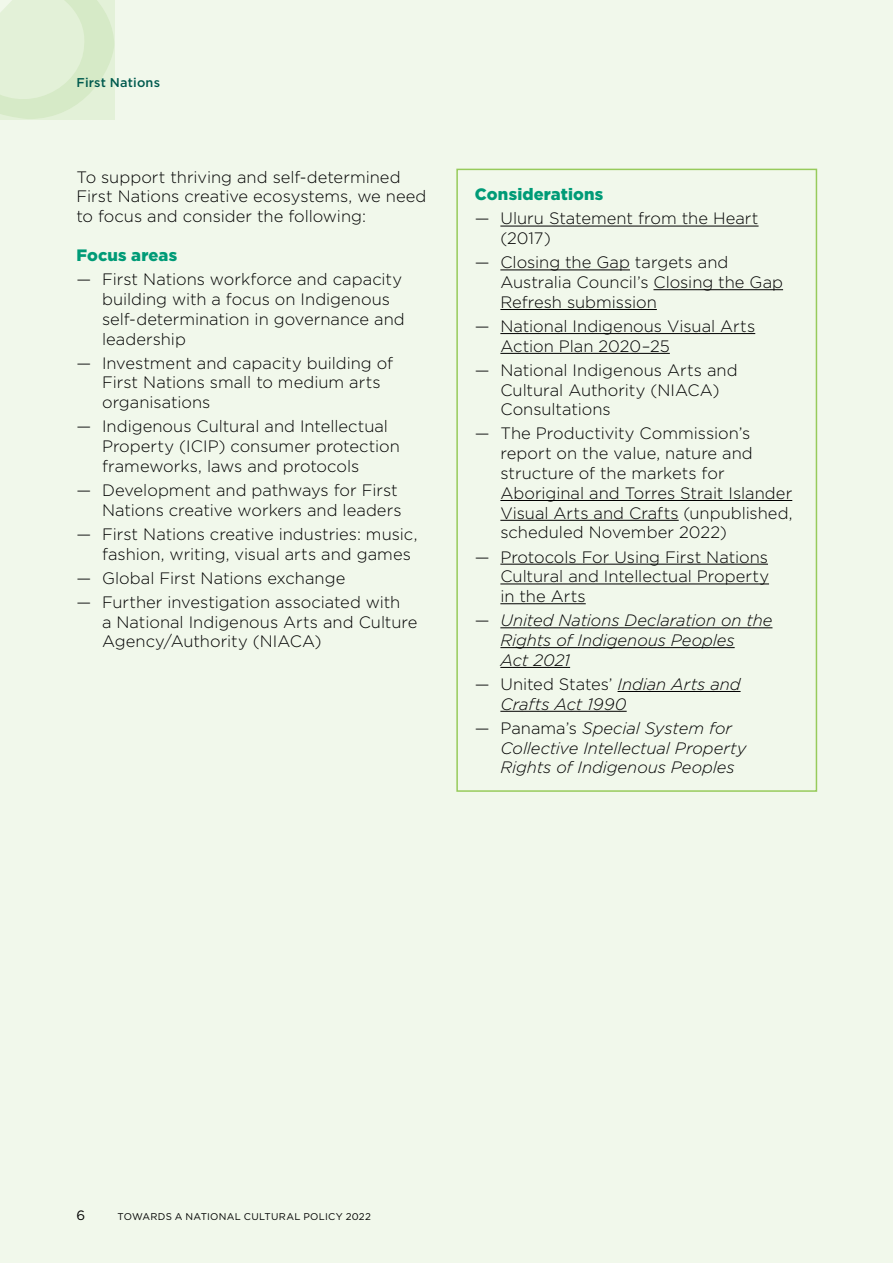
<style>
.page{position:relative;width:893px;height:1263px;background:#f1f8eb}
.page>*{position:absolute;margin:0;border:0;box-sizing:border-box;transform-origin:0 0}
.t1{font:300 16.5px/19.8px "Gotham";color:#000}
.t2{font:italic 300 16.5px/19.8px "Gotham";letter-spacing:-.005em;color:#000}
.t3{font:900 16.5px "Gotham";letter-spacing:.01em;color:#009b77}
.t4{font:13.5px "Gotham";color:#000}
.t5{font:500 12.75px "Gotham";letter-spacing:.015em;color:#005a4e}
.t6{font:9.75px "Gotham";letter-spacing:.03em;color:#000}
.s1{font-style:normal}
</style>
<div class="page">
<hr style="left:500px;top:226px;width:259px;height:1px;background:#000">
<hr style="left:500px;top:269px;width:130px;height:1px;background:#000">
<hr style="left:653px;top:289px;width:130px;height:1px;background:#000">
<hr style="left:500px;top:309px;width:157px;height:1px;background:#000">
<hr style="left:500px;top:333px;width:255px;height:1px;background:#000">
<hr style="left:500px;top:353px;width:170px;height:1px;background:#000">
<hr style="left:500px;top:500px;width:292px;height:1px;background:#000">
<hr style="left:500px;top:520px;width:179px;height:1px;background:#000">
<hr style="left:500px;top:564px;width:268px;height:1px;background:#000">
<hr style="left:500px;top:583px;width:269px;height:1px;background:#000">
<hr style="left:500px;top:603px;width:86px;height:1px;background:#000">
<hr style="left:500px;top:627px;width:272px;height:1px;background:#000">
<hr style="left:500px;top:647px;width:235px;height:1px;background:#000">
<hr style="left:500px;top:667px;width:70px;height:1px;background:#000">
<hr style="left:618px;top:691px;width:123px;height:1px;background:#000">
<hr style="left:500px;top:711px;width:127px;height:1px;background:#000">
<div style="left:456px;top:169px;width:361px;height:623px;border:2px solid #97cb5b"></div>
<svg style="left:0;top:0;width:114px;height:120px;background:#deeed2"></svg>
<p class="t5" style="left:77px;top:74px;width:85px">First Nations</p>
<p class="t1" style="left:77px;top:166px;width:351px">To support thriving and self-determined<br>First Nations creative ecosystems, we need to focus and consider the following:</p>
<p class="t3" style="left:77px;top:244px;width:102px">Focus areas</p>
<p class="t1" style="left:102px;top:269px;width:304px;text-indent:-26px">— First Nations workforce and capacity building with a focus on Indigenous self-determination in governance and leadership</p>
<p class="t1" style="left:102px;top:352px;width:293px;text-indent:-26px">— Investment and capacity building of<br>First Nations small to medium arts organisations</p>
<p class="t1" style="left:102px;top:416px;width:299px;text-indent:-26px">— Indigenous Cultural and Intellectual<br>Property (ICIP) consumer protection frameworks, laws and protocols</p>
<p class="t1" style="left:77px;top:480px;width:326px;text-align:right">— Development and pathways for First<br>Nations creative workers and leaders</p>
<p class="t1" style="left:102px;top:524px;width:317px;text-indent:-26px">— First Nations creative industries: music, fashion, writing, visual arts and games</p>
<p class="t1" style="left:77px;top:567px;width:270px">— Global First Nations exchange</p>
<p class="t1" style="left:102px;top:592px;width:317px;text-indent:-26px">— Further investigation associated with<br>a National Indigenous Arts and Culture<br>Agency/Authority (NIACA)</p>
<p class="t3" style="left:475px;top:183px;width:130px">Considerations</p>
<p class="t1" style="left:500px;top:208px;width:260px;text-indent:-26px">— Uluru Statement from the Heart (2017)</p>
<p class="t1" style="left:500px;top:252px;width:284px;text-indent:-26px">— Closing the Gap targets and<br>Australia Council’s Closing the Gap<br>Refresh submission</p>
<p class="t1" style="left:500px;top:316px;width:256px;text-indent:-26px">— National Indigenous Visual Arts<br>Action Plan 2020–25</p>
<p class="t1" style="left:500px;top:360px;width:239px;text-indent:-26px">— National Indigenous Arts and<br>Cultural Authority (NIACA)<br>Consultations</p>
<p class="t1" style="left:500px;top:423px;width:294px;text-indent:-26px">— The Productivity Commission’s report on the value, nature and structure of the markets for<br>Aboriginal and Torres Strait Islander<br>Visual Arts and Crafts (unpublished, scheduled November 2022)</p>
<p class="t1" style="left:500px;top:546px;width:270px;text-align:justify;text-indent:-26px">— Protocols For Using First Nations Cultural and Intellectual Property in the Arts</p>
<p class="t2" style="left:500px;top:610px;width:274px;text-indent:-26px"><span class="s1">—</span> United Nations Declaration on the<br>Rights of Indigenous Peoples<br>Act 2021</p>
<p class="t2" style="left:500px;top:674px;width:242px;text-indent:-26px"><span class="s1">— United States’</span> Indian Arts and<br>Crafts Act 1990</p>
<p class="t2" style="left:500px;top:717px;width:248px;text-indent:-26px"><span class="s1">— Panama’s</span> Special System for<br>Collective Intellectual Property<br>Rights of Indigenous Peoples</p>
<p class="t4" style="left:77px;top:1207px;width:10px">6</p>
<p class="t6" style="left:118px;top:1210px;width:255px">TOWARDS A NATIONAL CULTURAL POLICY 2022</p>
</div>
